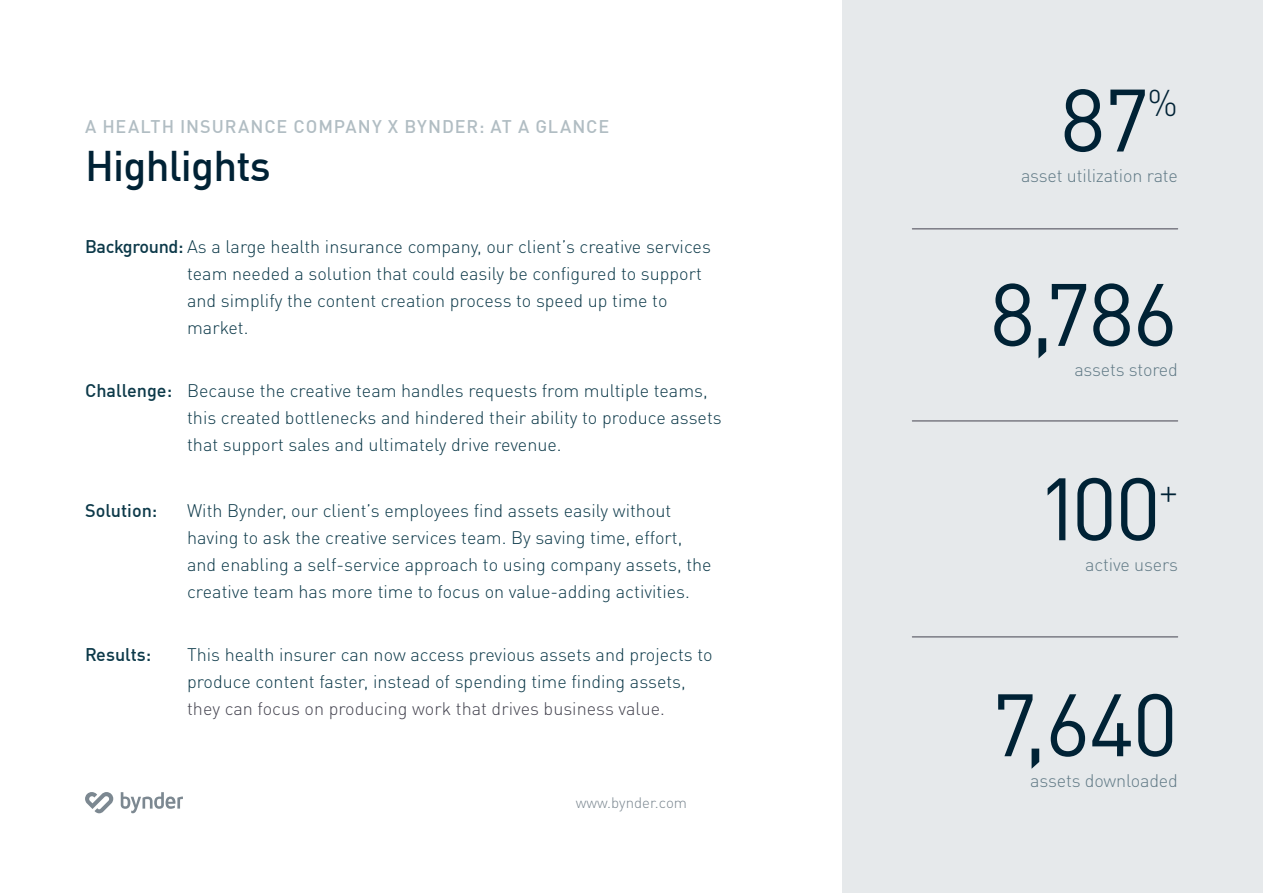
<style>
.page{position:relative;width:1263px;height:893px;background:#fff}
.page>*{position:absolute;margin:0;border:0;box-sizing:border-box;transform-origin:0 0}
.t1{font:87px "DIN Offc";letter-spacing:-.02em;color:#002235}
.t2{font:500 42px "DIN Offc";letter-spacing:-.02em;color:#002235}
.t3{font:300 36.75px "DINOT";color:#002235}
.t4{font:300 18px/27px "DINOT";color:#0c3949}
.t5{font:300 18px "DINOT";letter-spacing:-.01em;color:#617a86}
.t6{font:300 18px "DINOT";color:#454450}
.t7{font:500 18px "DIN Offc";letter-spacing:.045em;color:#b1bdc3}
.t8{font:500 18px "DIN Offc";color:#0c3949}
.t9{font:300 15px "DINOT";color:#7b8790}
.s1{font-family:"DIN Offc";font-weight:500}
</style>
<div class="page">
<svg style="left:121px;top:792px;width:62px;height:21px"></svg>
<svg style="left:85px;top:792px;width:28px;height:21px"></svg>
<div style="left:842px;top:0;width:421px;height:893px;background:#e6e9eb"></div>
<hr style="left:912px;top:229px;width:266px;height:1px;background:#454450">
<hr style="left:912px;top:421px;width:266px;height:1px;background:#454450">
<hr style="left:912px;top:637px;width:266px;height:1px;background:#454450">
<p class="t7" style="left:85px;top:115px;width:526px">A HEALTH INSURANCE COMPANY X BYNDER: AT A GLANCE</p>
<h2 class="t2" style="left:85px;top:139px;width:187px">Highlights</h2>
<p class="t4" style="left:187px;top:232px;width:525px;text-indent:-102px"><span class="s1">Background:</span> As a large health insurance company, our client’s creative services team needed a solution that could easily be configured to support and simplify the content creation process to speed up time to market.</p>
<p class="t4" style="left:187px;top:376px;width:536px;text-indent:-102px"><span class="s1">Challenge:</span> Because the creative team handles requests from multiple teams, this created bottlenecks and hindered their ability to produce assets that support sales and ultimately drive revenue.</p>
<p class="t8" style="left:85px;top:499px;width:74px">Solution:</p>
<p class="t4" style="left:187px;top:496px;width:526px">With Bynder, our client’s employees find assets easily without having to ask the creative services team. By saving time, effort, and enabling a self-service approach to using company assets, the creative team has more time to focus on value-adding activities.</p>
<p class="t8" style="left:85px;top:643px;width:68px">Results:</p>
<p class="t4" style="left:187px;top:640px;width:527px">This health insurer can now access previous assets and projects to produce content faster, instead of spending time finding assets,</p>
<p class="t6" style="left:187px;top:695px;width:479px">they can focus on producing work that drives business value.</p>
<p class="t9" style="left:576px;top:791px;width:113px">www.bynder.com</p>
<h1 class="t1" style="left:1060px;top:66px;width:91px">87</h1>
<h3 class="t3" style="left:1147px;top:74px;width:32px">%</h3>
<p class="t5" style="left:1021px;top:162px;width:158px">asset utilization rate</p>
<h1 class="t1" style="left:990px;top:260px;width:190px">8,786</h1>
<p class="t5" style="left:1074px;top:356px;width:105px">assets stored</p>
<h1 class="t1" style="left:1037px;top:454px;width:126px">100</h1>
<h3 class="t3" style="left:1159px;top:463px;width:20px">+</h3>
<p class="t5" style="left:1085px;top:551px;width:94px">active users</p>
<h1 class="t1" style="left:991px;top:670px;width:188px">7,640</h1>
<p class="t5" style="left:1030px;top:767px;width:149px">assets downloaded</p>
</div>
